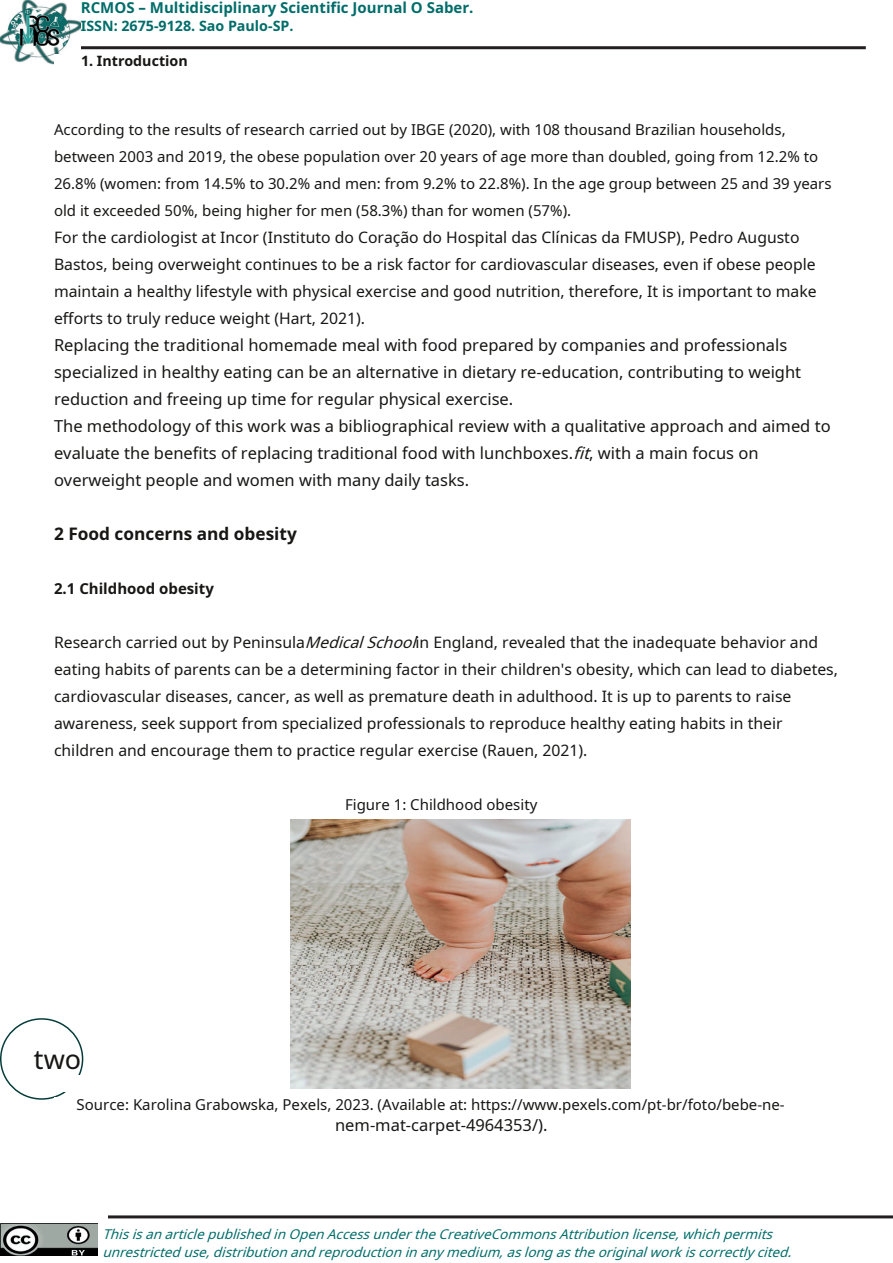
<style>
.page{position:relative;width:893px;height:1263px;background:#fff}
.page>*{position:absolute;margin:0;border:0;box-sizing:border-box;transform-origin:0 0}
.t1{font:27px "Noto Sans";color:#171615}
.t2{font:700 17.25px "Noto Sans";color:#171615}
.t3{font:16.5px/27px "Noto Sans";color:#171615}
.t4{font:15.75px/27px "Noto Sans";color:#171615}
.t5{font:15px/27px "Noto Sans";color:#171615}
.t6{font:700 15px "Noto Sans";color:#006d6a}
.t7{font:700 15px "Noto Sans";color:#171615}
.t8{font:700 14.25px "Noto Sans";color:#006d6a}
.t9{font:700 14.25px "Noto Sans";color:#171615}
.t10{font:italic 13.5px/18px "Noto Sans";color:#006d6a}
.s1{font-style:italic}
</style>
<div class="page">
<hr style="left:81px;top:46px;width:785px;height:3px;background:#231f20">
<img style="left:0;top:1224px;width:97px;height:32px">
<img style="left:0;top:0;width:81px;height:65px">
<div style="left:0;top:1018px;width:83px;height:82px;border:2px solid #053c3a;border-radius:50%"></div>
<hr style="left:108px;top:1215px;width:785px;height:3px;background:#231f20">
<div style="left:54px;top:54px;width:785px;height:16px;background:#fff"></div>
<div style="left:54px;top:1076px;width:785px;height:16px;background:#fff"></div>
<div style="left:54px;top:1097px;width:785px;height:38px;background:#fff"></div>
<img style="left:290px;top:819px;width:341px;height:269px">
<p class="t6" style="left:81px;top:-3px;width:394px">RCMOS – Multidisciplinary Scientific Journal O Saber.</p>
<p class="t8" style="left:81px;top:16px;width:214px">ISSN: 2675-9128. Sao Paulo-SP.</p>
<p class="t9" style="left:81px;top:51px;width:108px">1. Introduction</p>
<p class="t5" style="left:54px;top:116px;width:779px">According to the results of research carried out by IBGE (2020), with 108 thousand Brazilian households, between 2003 and 2019, the obese population over 20 years of age more than doubled, going from 12.2% to 26.8% (women: from 14.5% to 30.2% and men: from 9.2% to 22.8%). In the age group between 25 and 39 years old it exceeded 50%, being higher for men (58.3%) than for women (57%).</p>
<p class="t4" style="left:54px;top:224px;width:764px">For the cardiologist at Incor (Instituto do Coração do Hospital das Clínicas da FMUSP), Pedro Augusto Bastos, being overweight continues to be a risk factor for cardiovascular diseases, even if obese people maintain a healthy lifestyle with physical exercise and good nutrition, therefore, It is important to make efforts to truly reduce weight (Hart, 2021).</p>
<p class="t3" style="left:54px;top:331px;width:778px">Replacing the traditional homemade meal with food prepared by companies and professionals specialized in healthy eating can be an alternative in dietary re-education, contributing to weight reduction and freeing up time for regular physical exercise.<br>The methodology of this work was a bibliographical review with a qualitative approach and aimed to evaluate the benefits of replacing traditional food with lunchboxes.<span class="s1">fit</span>, with a main focus on overweight people and women with many daily tasks.</p>
<p class="t2" style="left:54px;top:522px;width:244px">2 Food concerns and obesity</p>
<p class="t7" style="left:54px;top:578px;width:161px">2.1 Childhood obesity</p>
<p class="t4" style="left:54px;top:629px;width:785px">Research carried out by Peninsula<span class="s1">MedicalSchool</span>in England, revealed that the inadequate behavior and eating habits of parents can be a determining factor in their children's obesity, which can lead to diabetes, cardiovascular diseases, cancer, as well as premature death in adulthood. It is up to parents to raise awareness, seek support from specialized professionals to reproduce healthy eating habits in their children and encourage them to practice regular exercise (Rauen, 2021).</p>
<p class="t5" style="left:345px;top:791px;width:194px">Figure 1: Childhood obesity</p>
<h1 class="t1" style="left:34px;top:1040px;width:49px">two</h1>
<p class="t5" style="left:77px;top:1090px;width:710px">Source: Karolina Grabowska, Pexels, 2023. (Available at: https://www.pexels.com/pt-br/foto/bebe-ne-</p>
<p class="t3" style="left:335px;top:1111px;width:214px">nem-mat-carpet-4964353/).</p>
<p class="t10" style="left:102px;top:1225px;width:696px">ThisisanarticlepublishedinOpenAccessundertheCreativeCommonsAttributionlicense,whichpermits unrestricteduse,distributionandreproductioninanymedium,aslongastheoriginalworkiscorrectlycited.</p>
</div>
